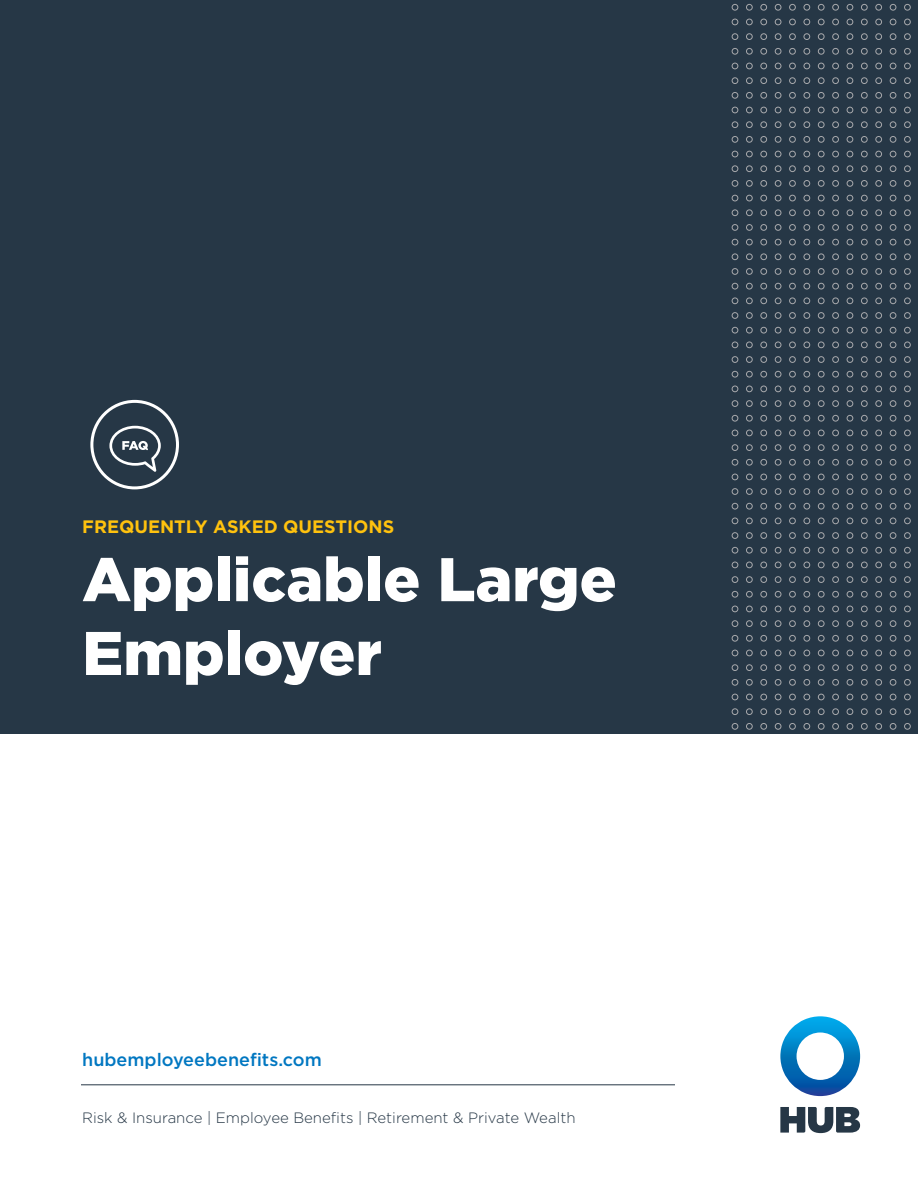
<style>
.page{position:relative;width:918px;height:1188px;background:#fff}
.page>*{position:absolute;margin:0;border:0;box-sizing:border-box;transform-origin:0 0}
.t1{font:900 61.5px/73.8px "Gotham";color:#fff}
.t2{font:700 18px "Gotham";color:#ffc20e}
.t3{font:500 18px "Gotham";color:#0077c1}
.t4{font:300 15px "Gotham";color:#263746}
</style>
<div class="page">
<div style="left:0;top:0;width:918px;height:734px;background:#263746"></div>
<svg style="left:732px;top:3px;width:179px;height:727px"></svg>
<hr style="left:81px;top:1085px;width:594px;height:1px;background:#263746">
<svg style="left:780px;top:1107px;width:80px;height:26px"></svg>
<svg style="left:780px;top:1016px;width:80px;height:80px"></svg>
<div style="left:90px;top:400px;width:89px;height:89px;border:3px solid #fff;border-radius:50%"></div>
<svg style="left:109px;top:426px;width:52px;height:46px"></svg>
<p class="t2" style="left:82px;top:515px;width:314px">FREQUENTLY ASKED QUESTIONS</p>
<h1 class="t1" style="left:82px;top:542px;width:536px">Applicable Large<br>Employer</h1>
<p class="t3" style="left:82px;top:1047px;width:241px">hubemployeebenefits.com</p>
<p class="t4" style="left:82px;top:1108px;width:495px">Risk &amp; Insurance | Employee Benefits | Retirement &amp; Private Wealth</p>
</div>
